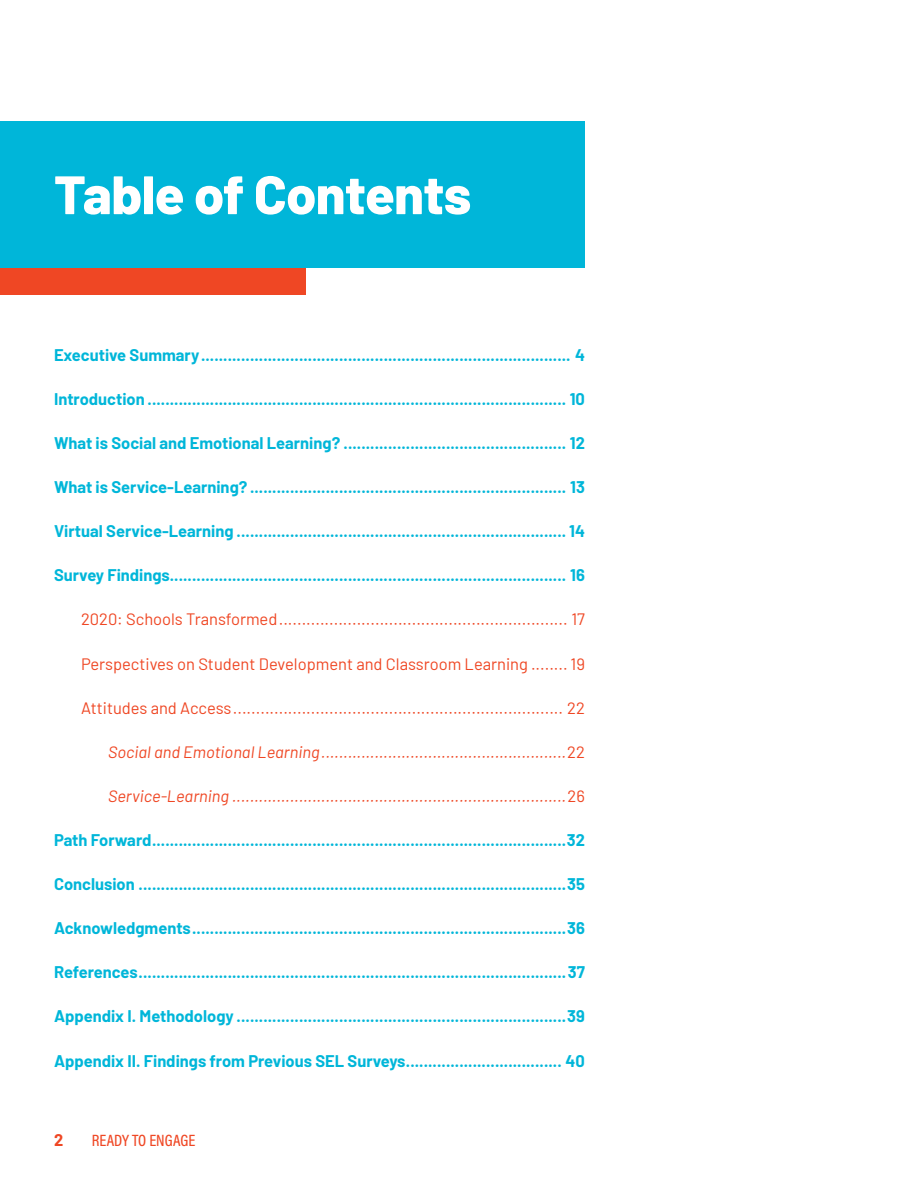
<style>
.page{position:relative;width:918px;height:1188px;background:#fff}
.page>*{position:absolute;margin:0;border:0;box-sizing:border-box;transform-origin:0 0}
.t1{font:800 54px "Barlow";letter-spacing:-.01em;color:#fff}
.T-1{font:700 16.5px "Barlow";color:#00b6d9}
.T-1-2{font:16.5px "Barlow";color:#ef4724}
.T-1-3{font:italic 16.5px "Barlow";color:#ef4724}
.t2{font:16.5px "Acumin Variable Concept";color:#ef4724}
.t3{font:700 16.5px "Barlow";color:#ef4724}
.s1{font-style:normal}
</style>
<div class="page">
<div style="left:0;top:122px;width:585px;height:146px;background:#00b6d9"></div>
<div style="left:0;top:268px;width:306px;height:27px;background:#ef4724"></div>
<p class="t1" style="left:54px;top:154px;width:419px">Table of Contents</p>
<p class="T-1" style="left:54px;top:343px;width:532px">Executive Summary................................................................................... 4</p>
<p class="T-1" style="left:54px;top:387px;width:533px">Introduction .............................................................................................. 10</p>
<p class="T-1" style="left:54px;top:431px;width:533px">What is Social and Emotional Learning? .................................................. 12</p>
<p class="T-1" style="left:54px;top:475px;width:533px">What is Service-Learning? ....................................................................... 13</p>
<p class="T-1" style="left:54px;top:519px;width:533px">Virtual Service-Learning .......................................................................... 14</p>
<p class="T-1" style="left:54px;top:563px;width:533px">Survey Findings......................................................................................... 16</p>
<p class="T-1-2" style="left:81px;top:608px;width:506px">2020: Schools Transformed............................................................... 17</p>
<p class="T-1-2" style="left:81px;top:652px;width:506px">Perspectives on Student Development and Classroom Learning ........ 19</p>
<p class="T-1-2" style="left:81px;top:696px;width:506px">Attitudes and Access........................................................................ 22</p>
<p class="T-1-3" style="left:108px;top:740px;width:479px">Social and Emotional Learning.......................................................<span class="s1">22</span></p>
<p class="T-1-3" style="left:108px;top:784px;width:479px">Service-Learning ...........................................................................<span class="s1">26</span></p>
<p class="T-1" style="left:54px;top:828px;width:533px">Path Forward.............................................................................................32</p>
<p class="T-1" style="left:54px;top:872px;width:533px">Conclusion ................................................................................................35</p>
<p class="T-1" style="left:54px;top:916px;width:533px">Acknowledgments....................................................................................36</p>
<p class="T-1" style="left:54px;top:960px;width:533px">References................................................................................................37</p>
<p class="T-1" style="left:54px;top:1004px;width:533px">Appendix I. Methodology ..........................................................................39</p>
<p class="T-1" style="left:54px;top:1048px;width:533px">Appendix II. Findings from Previous SEL Surveys................................... 40</p>
<p class="t3" style="left:54px;top:1127px;width:11px">2</p>
<p class="t2" style="left:92px;top:1129px;width:105px">READY TO ENGAGE</p>
</div>
